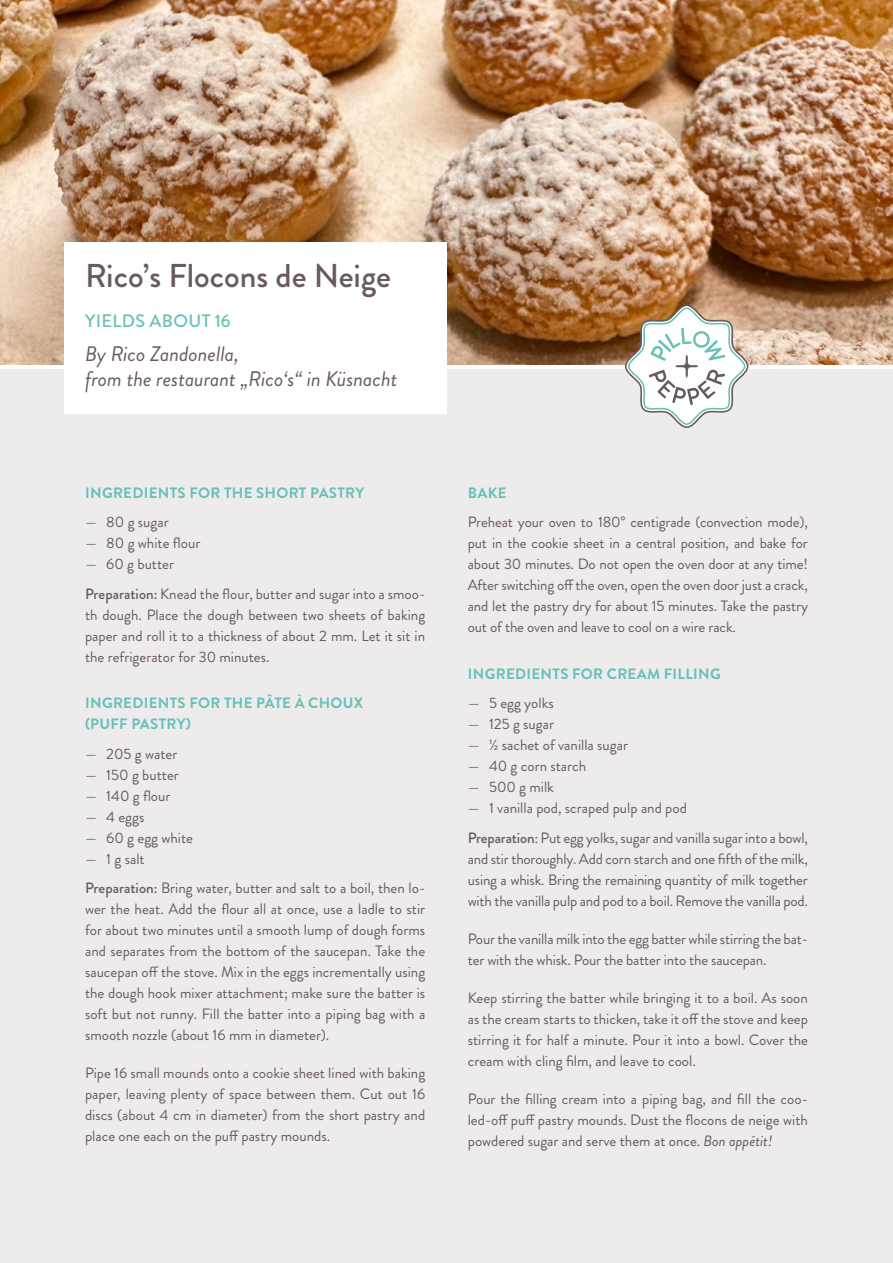
<style>
.page{position:relative;width:893px;height:1263px;background:#fff}
.page>*{position:absolute;margin:0;border:0;box-sizing:border-box;transform-origin:0 0}
.t1{font:500 33px "Brandon Grotesque";color:#695a5d}
.t2{font:italic 21px/25.2px "Brandon Grotesque";color:#695a5d}
.t3{font:500 18px "Brandon Grotesque";letter-spacing:.02em;color:#67c1b5}
.t4{font:15px/21px "Brandon Grotesque";color:#695a5d;text-align:justify}
.t5{font:700 15px/21px "Brandon Grotesque";letter-spacing:.02em;color:#67c1b5}
.s1{font-weight:500}
.s2{font-style:italic}
</style>
<div class="page">
<div style="left:0;top:369px;width:893px;height:894px;background:#edebeb"></div>
<img style="left:0;top:0;width:893px;height:364px">
<div style="left:64px;top:242px;width:382px;height:76px;background:#fff"></div>
<div style="left:64px;top:293px;width:382px;height:61px;background:#fff"></div>
<div style="left:64px;top:325px;width:382px;height:88px;background:#fff"></div>
<svg style="left:625px;top:304px;width:123px;height:124px"></svg>
<h1 class="t1" style="left:85px;top:253px;width:308px">Rico’s Flocons de Neige</h1>
<p class="t3" style="left:85px;top:308px;width:147px">YIELDS ABOUT 16</p>
<h2 class="t2" style="left:85px;top:341px;width:314px">By Rico Zandonella,<br>from the restaurant „Rico‘s“ in Küsnacht</h2>
<p class="t5" style="left:85px;top:482px;width:281px">INGREDIENTS FOR THE SHORT PASTRY</p>
<p class="t4" style="left:85px;top:512px;width:85px">— 80 g sugar</p>
<p class="t4" style="left:85px;top:533px;width:117px">— 80 g white flour</p>
<p class="t4" style="left:85px;top:550px;width:342px;line-height:29.5px">— 60 g butter<br><span class="s1">Preparation:</span> Knead the flour, butter and sugar into a smoo-</p>
<p class="t4" style="left:85px;top:604px;width:342px">th dough. Place the dough between two sheets of baking paper and roll it to a thickness of about 2 mm. Let it sit in the refrigerator for 30 minutes.</p>
<p class="t5" style="left:85px;top:693px;width:280px">INGREDIENTS FOR THE PÂTE À CHOUX (PUFF PASTRY)</p>
<p class="t4" style="left:85px;top:743px;width:94px">— 205 g water</p>
<p class="t4" style="left:85px;top:764px;width:95px">— 150 g butter</p>
<p class="t4" style="left:85px;top:785px;width:87px">— 140 g flour</p>
<p class="t4" style="left:85px;top:806px;width:61px">— 4 eggs</p>
<p class="t4" style="left:85px;top:827px;width:110px">— 60 g egg white</p>
<p class="t4" style="left:85px;top:844px;width:342px;line-height:29.5px">— 1 g salt<br><span class="s1">Preparation:</span> Bring water, butter and salt to a boil, then lo-</p>
<p class="t4" style="left:85px;top:899px;width:342px">wer the heat. Add the flour all at once, use a ladle to stir for about two minutes until a smooth lump of dough forms and separates from the bottom of the saucepan. Take the saucepan off the stove. Mix in the eggs incrementally using the dough hook mixer attachment; make sure the batter is soft but not runny. Fill the batter into a piping bag with a smooth nozzle (about 16 mm in diameter).</p>
<p class="t4" style="left:85px;top:1063px;width:342px">Pipe 16 small mounds onto a cookie sheet lined with baking paper, leaving plenty of space between them. Cut out 16 discs (about 4 cm in diameter) from the short pastry and place one each on the puff pastry mounds.</p>
<p class="t5" style="left:468px;top:482px;width:40px">BAKE</p>
<p class="t4" style="left:468px;top:512px;width:342px">Preheat your oven to 180° centigrade (convection mode), put in the cookie sheet in a central position, and bake for about 30 minutes. Do not open the oven door at any time!<br>After switching off the oven, open the oven door just a crack, and let the pastry dry for about 15 minutes. Take the pastry out of the oven and leave to cool on a wire rack.</p>
<p class="t5" style="left:468px;top:663px;width:254px">INGREDIENTS FOR CREAM FILLING</p>
<p class="t4" style="left:468px;top:693px;width:88px">— 5 egg yolks</p>
<p class="t4" style="left:468px;top:714px;width:88px">— 125 g sugar</p>
<p class="t4" style="left:468px;top:735px;width:162px">— ½ sachet of vanilla sugar</p>
<p class="t4" style="left:468px;top:756px;width:120px">— 40 g corn starch</p>
<p class="t4" style="left:468px;top:777px;width:88px">— 500 g milk</p>
<p class="t4" style="left:468px;top:794px;width:342px;line-height:29.5px">— 1 vanilla pod, scraped pulp and pod<br><span class="s1">Preparation</span>: Put egg yolks, sugar and vanilla sugar into a bowl,</p>
<p class="t4" style="left:468px;top:848px;width:342px">and stir thoroughly. Add corn starch and one fifth of the milk, using a whisk. Bring the remaining quantity of milk together with the vanilla pulp and pod to a boil. Remove the vanilla pod.</p>
<p class="t4" style="left:468px;top:928px;width:342px">Pour the vanilla milk into the egg batter while stirring the bat&shy;ter with the whisk. Pour the batter into the saucepan.</p>
<p class="t4" style="left:468px;top:987px;width:342px">Keep stirring the batter while bringing it to a boil. As soon as the cream starts to thicken, take it off the stove and keep stirring it for half a minute. Pour it into a bowl. Cover the cream with cling film, and leave to cool.</p>
<p class="t4" style="left:468px;top:1088px;width:342px">Pour the filling cream into a piping bag, and fill the coo&shy;led-off puff pastry mounds. Dust the flocons de neige with powdered sugar and serve them at once. <span class="s2">Bon appétit!</span></p>
</div>
